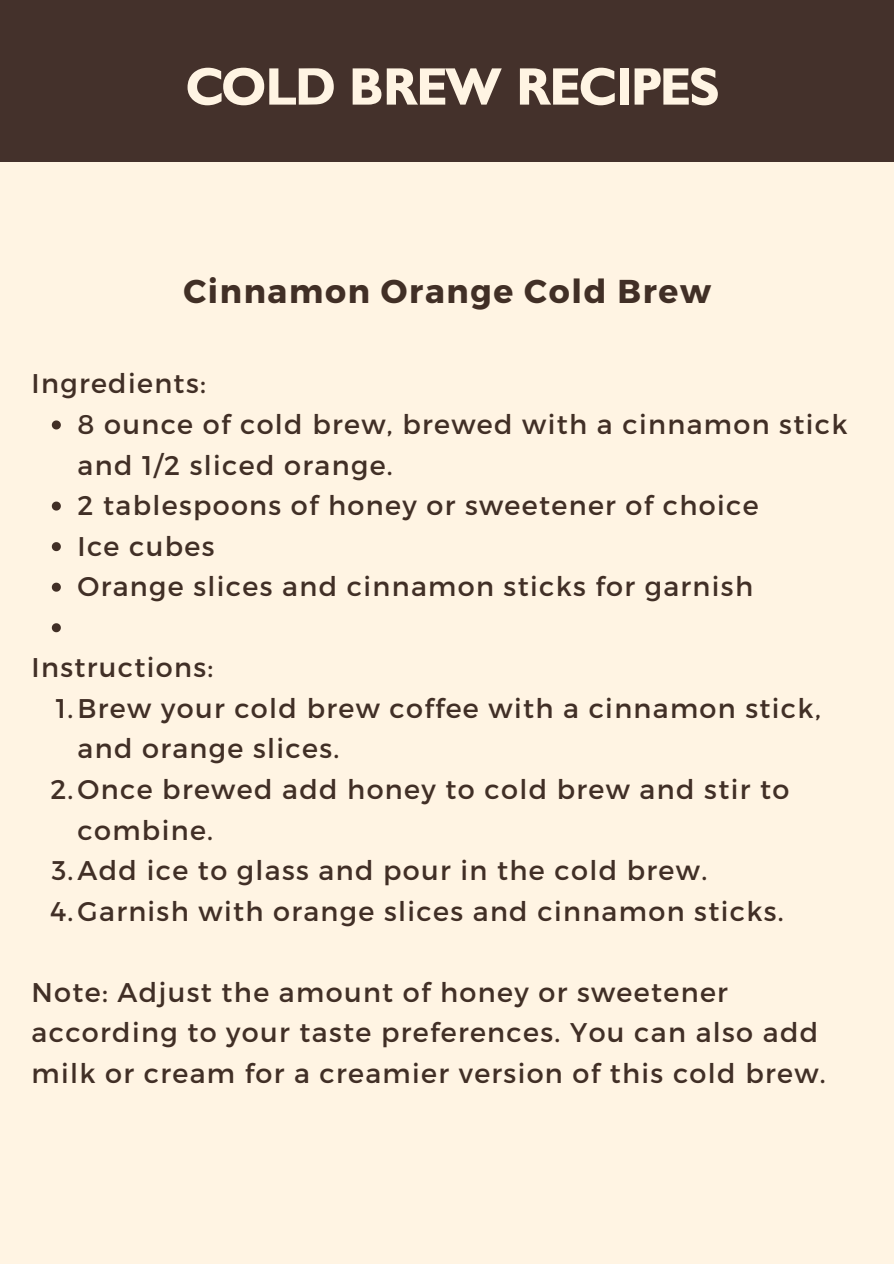
<style>
.page{position:relative;width:894px;height:1264px;background:#fff}
.page>*{position:absolute;margin:0;border:0;box-sizing:border-box;transform-origin:0 0}
.t1{font:700 51.3px "Gibson";color:#fff4e3}
.t2{font:700 33px "Montserrat";letter-spacing:.05em;color:#412f26}
.t3{font:27px/40.5px "Montserrat";letter-spacing:.05em;color:#412f26}
</style>
<div class="page">
<div style="left:0;top:0;width:893px;height:1263px;background:#fff4e3"></div>
<svg style="left:52px;top:420px;width:9px;height:9px"></svg>
<svg style="left:52px;top:501px;width:9px;height:9px"></svg>
<svg style="left:52px;top:542px;width:9px;height:9px"></svg>
<svg style="left:52px;top:582px;width:9px;height:9px"></svg>
<svg style="left:52px;top:623px;width:9px;height:9px"></svg>
<div style="left:0;top:0;width:893px;height:162px;background:#44312b"></div>
<h1 class="t1" style="left:188px;top:57px;width:534px">COLD BREW RECIPES</h1>
<p class="t2" style="left:183px;top:270px;width:529px">Cinnamon Orange Cold Brew</p>
<p class="t3" style="left:32px;top:362px;width:176px">Ingredients:</p>
<p class="t3" style="left:77px;top:403px;width:771px">8 ounce of cold brew, brewed with a cinnamon stick and 1/2 sliced orange.<br>2 tablespoons of honey or sweetener of choice<br>Ice cubes<br>Orange slices and cinnamon sticks for garnish</p>
<p class="t3" style="left:32px;top:646px;width:183px">Instructions:</p>
<p class="t3" style="left:56px;top:686px;width:766px">1.Brew your cold brew coffee with a cinnamon stick,</p>
<p class="t3" style="left:77px;top:727px;width:263px">and orange slices.</p>
<p class="t3" style="left:50px;top:767px;width:740px">2.Once brewed add honey to cold brew and stir to</p>
<p class="t3" style="left:77px;top:808px;width:137px">combine.</p>
<p class="t3" style="left:52px;top:848px;width:657px">3.Add ice to glass and pour in the cold brew.</p>
<p class="t3" style="left:50px;top:889px;width:735px">4.Garnish with orange slices and cinnamon sticks.</p>
<p class="t3" style="left:32px;top:970px;width:795px">Note: Adjust the amount of honey or sweetener according to your taste preferences. You can also add milk or cream for a creamier version of this cold brew.</p>
</div>
